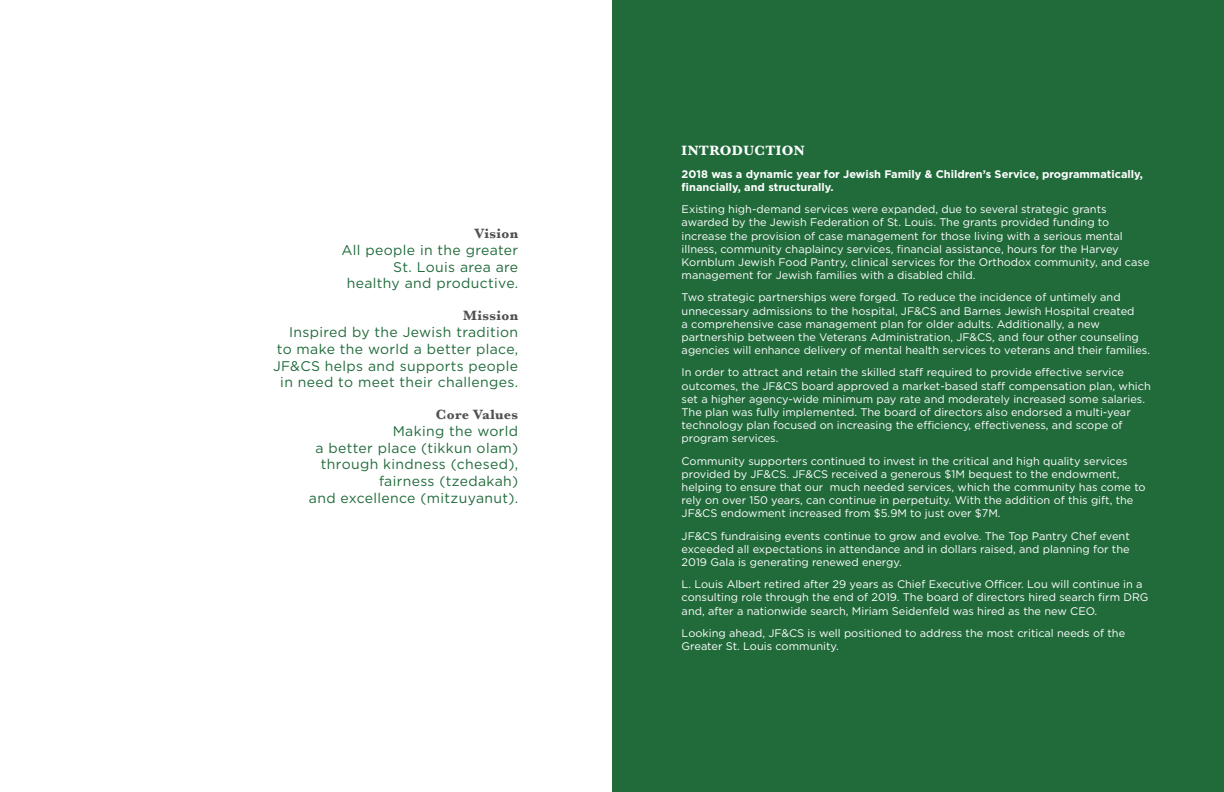
<style>
.page{position:relative;width:1224px;height:792px;background:#fff}
.page>*{position:absolute;margin:0;border:0;box-sizing:border-box;transform-origin:0 0}
.t1{font:14px/16.8px "Gotham";letter-spacing:.025em;color:#216b3b;text-align:right}
.t2{font:700 14px "Baskerville";letter-spacing:.025em;color:#515151}
.t3{font:700 14px "Baskerville";letter-spacing:.025em;color:#fff}
.t4{font:11px/13.2px "Gotham";color:#fff}
.t5{font:700 11px/13.2px "Gotham";color:#fff}
</style>
<div class="page">
<div style="left:612px;top:0;width:612px;height:792px;background:#216b3b"></div>
<p class="t2" style="left:475px;top:224px;width:45px">Vision</p>
<p class="t1" style="left:341px;top:241px;width:178px">All people in the greater<br>St. Louis area are healthy and productive.</p>
<p class="t2" style="left:463px;top:306px;width:57px">Mission</p>
<p class="t1" style="left:273px;top:323px;width:247px">Inspired by the Jewish tradition to make the world a better place,<br>JF&amp;CS helps and supports people in need to meet their challenges.</p>
<p class="t2" style="left:436px;top:405px;width:84px">Core Values</p>
<p class="t1" style="left:309px;top:422px;width:211px">Making the world<br>a better place (tikkun olam) through kindness (chesed), fairness (tzedakah)<br>and excellence (mitzuyanut).</p>
<p class="t3" style="left:682px;top:140px;width:125px">INTRODUCTION</p>
<p class="t5" style="left:682px;top:167px;width:463px">2018 was a dynamic year for Jewish Family &amp; Children’s Service, programmatically, financially, and structurally.</p>
<p class="t4" style="left:682px;top:202px;width:469px">Existing high-demand services were expanded, due to several strategic grants awarded by the Jewish Federation of St. Louis. The grants provided funding to increase the provision of case management for those living with a serious mental illness, community chaplaincy services, financial assistance, hours for the Harvey Kornblum Jewish Food Pantry, clinical services for the Orthodox community, and case management for Jewish families with a disabled child.</p>
<p class="t4" style="left:682px;top:291px;width:470px">Two strategic partnerships were forged. To reduce the incidence of untimely and unnecessary admissions to the hospital, JF&amp;CS and Barnes Jewish Hospital created<br>a comprehensive case management plan for older adults. Additionally, a new partnership between the Veterans Administration, JF&amp;CS, and four other counseling agencies will enhance delivery of mental health services to veterans and their families.</p>
<p class="t4" style="left:682px;top:366px;width:471px">In order to attract and retain the skilled staff required to provide effective service outcomes, the JF&amp;CS board approved a market-based staff compensation plan, which set a higher agency-wide minimum pay rate and moderately increased some salaries.<br>The plan was fully implemented. The board of directors also endorsed a multi-year technology plan focused on increasing the efficiency, effectiveness, and scope of program services.</p>
<p class="t4" style="left:682px;top:454px;width:466px">Community supporters continued to invest in the critical and high quality services provided by JF&amp;CS. JF&amp;CS received a generous $1M bequest to the endowment, helping to ensure that our much needed services, which the community has come to rely on over 150 years, can continue in perpetuity. With the addition of this gift, the JF&amp;CS endowment increased from $5.9M to just over $7M.</p>
<p class="t4" style="left:682px;top:529px;width:450px;text-align:justify">JF&amp;CS fundraising events continue to grow and evolve. The Top Pantry Chef event exceeded all expectations in attendance and in dollars raised, and planning for the 2019 Gala is generating renewed energy.</p>
<p class="t4" style="left:682px;top:577px;width:468px">L. Louis Albert retired after 29 years as Chief Executive Officer. Lou will continue in a consulting role through the end of 2019. The board of directors hired search firm DRG and, after a nationwide search, Miriam Seidenfeld was hired as the new CEO.</p>
<p class="t4" style="left:682px;top:626px;width:445px">Looking ahead, JF&amp;CS is well positioned to address the most critical needs of the<br>Greater St. Louis community.</p>
</div>
